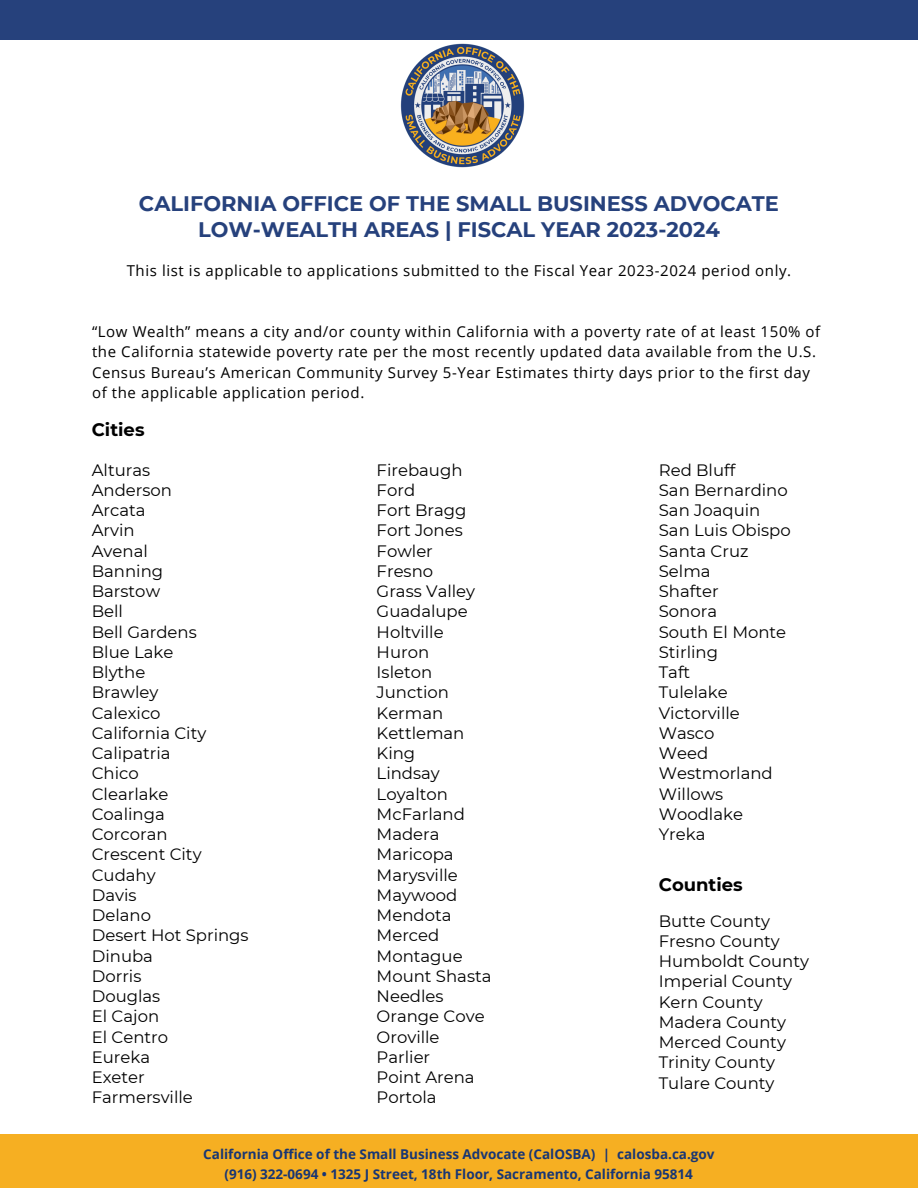
<style>
.page{position:relative;width:918px;height:1188px;background:#fff}
.page>*{position:absolute;margin:0;border:0;box-sizing:border-box;transform-origin:0 0}
.t1{font:700 21px/25.8px "Montserrat";color:#26417c;text-align:center}
.t2{font:700 18px "Montserrat";color:#000}
.t3{font:16.5px/20.2px "Montserrat";color:#000}
.t4{font:15px/20.2px "Open Sans";letter-spacing:.04em;color:#000}
.t5{font:700 13.5px "Open Sans";color:#183674}
</style>
<div class="page">
<div style="left:0;top:0;width:918px;height:40px;background:#26417c"></div>
<img style="left:400px;top:43px;width:125px;height:125px">
<div style="left:0;top:1134px;width:918px;height:54px;background:#f6af22"></div>
<p class="t1" style="left:139px;top:190px;width:642px">CALIFORNIA OFFICE OF THE SMALL BUSINESS ADVOCATE<br>LOW-WEALTH AREAS | FISCAL YEAR 2023-2024</p>
<h1 class="t4" style="left:127px;top:260px;width:666px">This list is applicable to applications submitted to the Fiscal Year 2023-2024 period only.</h1>
<p class="t4" style="left:92px;top:321px;width:730px">“Low Wealth” means a city and/or county within California with a poverty rate of at least 150% of the California statewide poverty rate per the most recently updated data available from the U.S.<br>Census Bureau’s American Community Survey 5-Year Estimates thirty days prior to the first day of the applicable application period.</p>
<h3 class="t2" style="left:92px;top:419px;width:54px">Cities</h3>
<h2 class="t3" style="left:92px;top:460px;width:158px">Alturas<br>Anderson<br>Arcata<br>Arvin<br>Avenal<br>Banning<br>Barstow<br>Bell<br>Bell Gardens<br>Blue Lake<br>Blythe<br>Brawley<br>Calexico<br>California City<br>Calipatria<br>Chico<br>Clearlake<br>Coalinga<br>Corcoran<br>Crescent City<br>Cudahy<br>Davis<br>Delano<br>Desert Hot Springs<br>Dinuba<br>Dorris<br>Douglas<br>El Cajon<br>El Centro<br>Eureka<br>Exeter<br>Farmersville</h2>
<h3 class="t3" style="left:377px;top:460px;width:116px">Firebaugh<br>Ford<br>Fort Bragg<br>Fort Jones<br>Fowler<br>Fresno<br>Grass Valley<br>Guadalupe<br>Holtville<br>Huron<br>Isleton<br>Junction<br>Kerman<br>Kettleman<br>King<br>Lindsay<br>Loyalton<br>McFarland<br>Madera<br>Maricopa<br>Marysville<br>Maywood<br>Mendota<br>Merced<br>Montague<br>Mount Shasta<br>Needles<br>Orange Cove<br>Oroville<br>Parlier<br>Point Arena<br>Portola</h3>
<h3 class="t3" style="left:659px;top:460px;width:134px">Red Bluff<br>San Bernardino<br>San Joaquin<br>San Luis Obispo<br>Santa Cruz<br>Selma<br>Shafter<br>Sonora<br>South El Monte<br>Stirling<br>Taft<br>Tulelake<br>Victorville<br>Wasco<br>Weed<br>Westmorland<br>Willows<br>Woodlake<br>Yreka</h3>
<h2 class="t2" style="left:659px;top:873px;width:85px">Counties</h2>
<h3 class="t3" style="left:659px;top:911px;width:152px">Butte County<br>Fresno County<br>Humboldt County<br>Imperial County<br>Kern County<br>Madera County<br>Merced County<br>Trinity County<br>Tulare County</h3>
<p class="t5" style="left:203px;top:1145px;width:513px">California Office of the Small Business Advocate (CalOSBA) | calosba.ca.gov</p>
<p class="t5" style="left:224px;top:1165px;width:470px">(916) 322-0694 • 1325 J Street, 18th Floor, Sacramento, California 95814</p>
</div>
